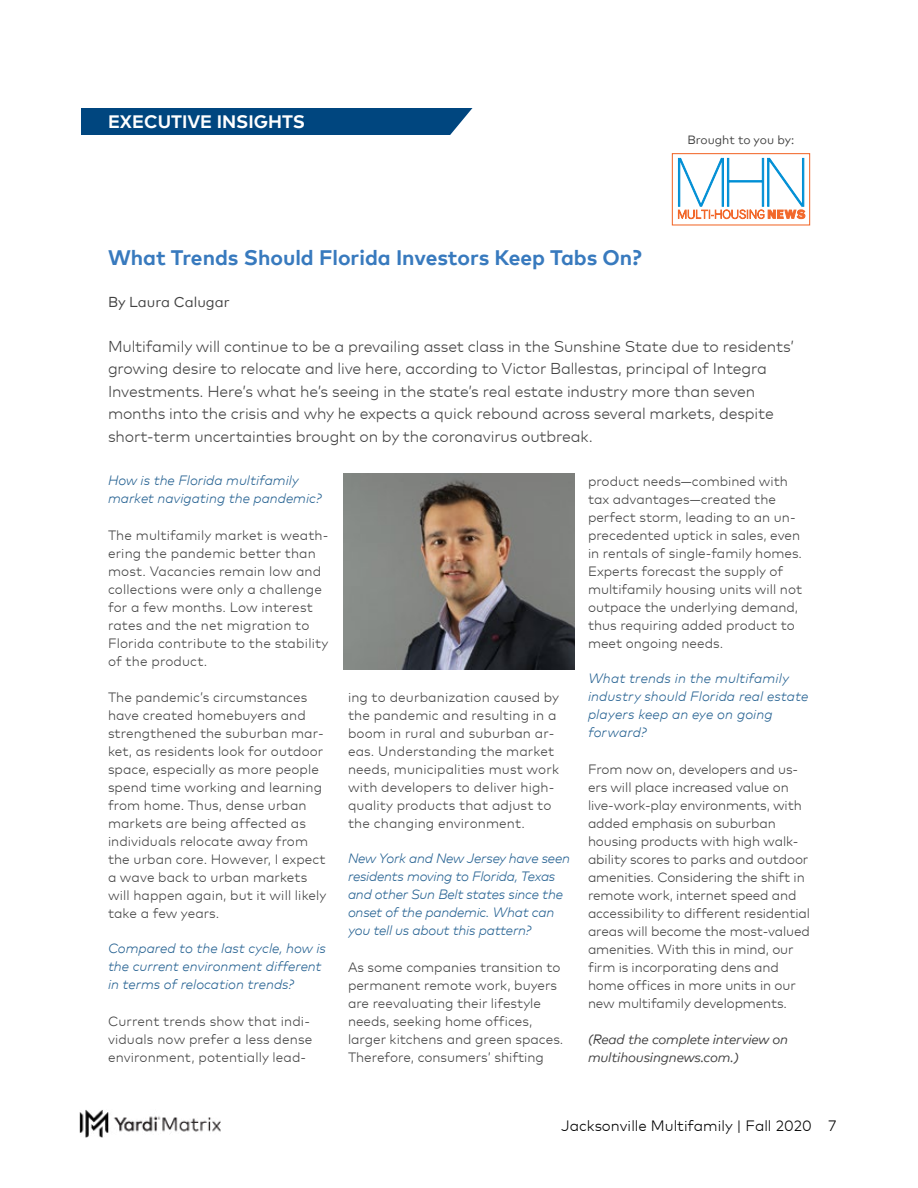
<style>
.page{position:relative;width:918px;height:1188px;background:#fff}
.page>*{position:absolute;margin:0;border:0;box-sizing:border-box;transform-origin:0 0}
.t1{font:700 21px "Mark Offc Pro";color:#387abe}
.t2{font:700 18px "Mark Offc Pro";color:#fff}
.t3{font:300 15.75px/22.5px "Mark Offc Pro";letter-spacing:-.01em;color:#414141}
.t4{font:300 15px "Mark Offc Pro";color:#000}
.t5{font:14.4px "Mark Offc Pro";color:#414141}
.t6{font:300 13.5px/18px "Mark Offc Pro";color:#414141}
.t7{font:italic 300 13.5px/18px "Mark Offc Pro";color:#266292}
.t8{font:italic 13.5px/18px "Mark Offc Pro";letter-spacing:-.015em;color:#414141}
.t9{font:12px "Mark Offc Pro";color:#414141}
</style>
<div class="page">
<img style="left:80px;top:1110px;width:141px;height:28px">
<div style="left:672px;top:153px;width:138px;height:73px;border:1px solid #f2682b"></div>
<svg style="left:678px;top:157px;width:127px;height:62px"></svg>
<div style="left:81px;top:108px;width:391px;height:27px;background:#00467f"></div>
<img style="left:344px;top:474px;width:230px;height:196px">
<h2 class="t2" style="left:108px;top:108px;width:199px">EXECUTIVE INSIGHTS</h2>
<h1 class="t1" style="left:108px;top:242px;width:535px">What Trends Should Florida Investors Keep Tabs On?</h1>
<p class="t5" style="left:108px;top:292px;width:123px">By Laura Calugar</p>
<p class="t9" style="left:687px;top:131px;width:108px">Brought to you by:</p>
<p class="t3" style="left:108px;top:334px;width:688px">Multifamily will continue to be a prevailing asset class in the Sunshine State due to residents’ growing desire to relocate and live here, according to Victor Ballestas, principal of Integra Investments. Here’s what he’s seeing in the state’s real estate industry more than seven months into the crisis and why he expects a quick rebound across several markets, despite short-term uncertainties brought on by the coronavirus outbreak.</p>
<p class="t7" style="left:108px;top:470px;width:215px">How is the Florida multifamily market navigating the pandemic?</p>
<p class="t6" style="left:108px;top:525px;width:222px">The multifamily market is weath&shy;ering the pandemic better than most. Vacancies remain low and collections were only a challenge for a few months. Low interest rates and the net migration to<br>Florida contribute to the stability of the product.</p>
<p class="t6" style="left:108px;top:687px;width:220px">The pandemic’s circumstances have created homebuyers and strengthened the suburban mar&shy;ket, as residents look for outdoor space, especially as more people spend time working and learning from home. Thus, dense urban markets are being affected as individuals relocate away from the urban core. However, I expect a wave back to urban markets will happen again, but it will likely take a few years.</p>
<p class="t7" style="left:108px;top:938px;width:219px">Compared to the last cycle, how is the current environment different in terms of relocation trends?</p>
<p class="t6" style="left:108px;top:1011px;width:206px">Current trends show that indi&shy;viduals now prefer a less dense environment, potentially lead-</p>
<p class="t6" style="left:348px;top:687px;width:213px">ing to deurbanization caused by the pandemic and resulting in a boom in rural and suburban ar&shy;eas. Understanding the market needs, municipalities must work with developers to deliver high&shy;quality products that adjust to the changing environment.</p>
<p class="t7" style="left:348px;top:848px;width:224px">New York and New Jersey have seen residents moving to Florida, Texas and other Sun Belt states since the onset of the pandemic. What can you tell us about this pattern?</p>
<p class="t6" style="left:348px;top:957px;width:217px">As some companies transition to permanent remote work, buyers are reevaluating their lifestyle needs, seeking home offices, larger kitchens and green spaces.<br>Therefore, consumers’ shifting</p>
<p class="t6" style="left:588px;top:471px;width:216px">product needs—combined with tax advantages—created the perfect storm, leading to an un&shy;precedented uptick in sales, even in rentals of single-family homes.<br>Experts forecast the supply of multifamily housing units will not outpace the underlying demand, thus requiring added product to meet ongoing needs.</p>
<p class="t7" style="left:588px;top:668px;width:222px">What trends in the multifamily industry should Florida real estate players keep an eye on going forward?</p>
<p class="t6" style="left:588px;top:759px;width:223px">From now on, developers and us&shy;ers will place increased value on live-work-play environments, with added emphasis on suburban housing products with high walk&shy;ability scores to parks and outdoor amenities. Considering the shift in remote work, internet speed and accessibility to different residential areas will become the most-valued amenities. With this in mind, our firm is incorporating dens and home offices in more units in our new multifamily developments.</p>
<p class="t8" style="left:588px;top:1029px;width:202px">(Read the complete interview on multihousingnews.com.)</p>
<p class="t4" style="left:561px;top:1115px;width:277px">Jacksonville Multifamily | Fall 2020 7</p>
</div>
